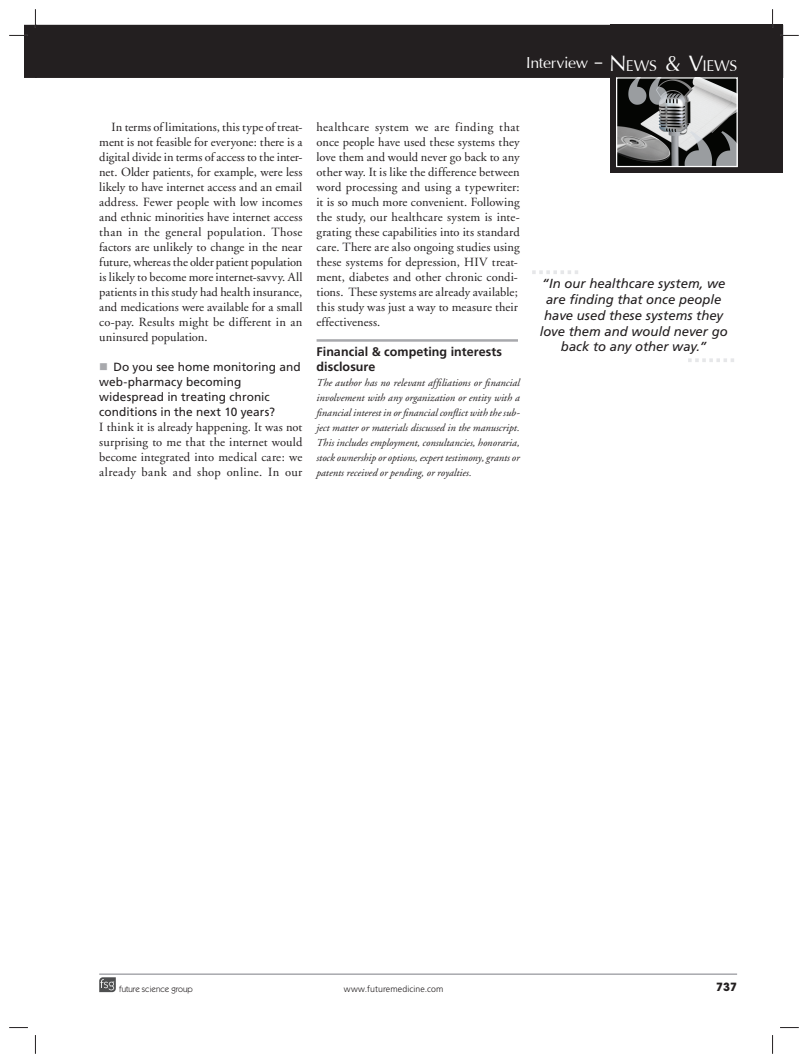
<style>
.page{position:relative;width:808px;height:1063px;background:#fff}
.page>*{position:absolute;margin:0;border:0;box-sizing:border-box;transform-origin:0 0}
.t1{font:25px "Iris UPC";letter-spacing:-.01em;color:#fff}
.t2{font:italic 13.12px/15.8px "Frutiger";color:#231f20;text-align:center}
.t3{font:12.5px/15px "Adobe Garamond";letter-spacing:.01em;color:#231f20;text-align:justify}
.t4{font:700 12.5px/15px "Frutiger";letter-spacing:.005em;color:#231f20}
.t5{font:11.88px/15px "Frutiger";letter-spacing:.005em;color:#231f20}
.t6{font:700 11.25px "Avant Garde";color:#231f20}
.t7{font:italic 10.62px/15px "Adobe Garamond";color:#231f20;text-align:justify}
.t8{font:300 8.75px "Frutiger";letter-spacing:.01em;color:#231f20}
.t9{font:8.75px "Itc Kabel";color:#231f20}
.s1{font-size:35px}
</style>
<div class="page">
<svg style="left:99px;top:977px;width:17px;height:15px"></svg>
<hr style="left:99px;top:973px;width:638px;height:2px;background:#a8a9ad">
<div style="left:610px;top:25px;width:172px;height:148px;background:#231f20"></div>
<div style="left:37px;top:25px;width:746px;height:53px;background:#231f20"></div>
<img style="left:618px;top:79px;width:118px;height:86px">
<div style="left:616px;top:77px;width:122px;height:90px;border:1px solid #fff"></div>
<hr style="left:317px;top:339px;width:201px;height:3px;background:#a8a9ad">
<svg style="left:532px;top:270px;width:46px;height:4px"></svg>
<svg style="left:688px;top:358px;width:46px;height:4px"></svg>
<svg style="left:780px;top:35px;width:19px;height:1px"></svg>
<svg style="left:9px;top:1027px;width:19px;height:1px"></svg>
<svg style="left:780px;top:1027px;width:19px;height:1px"></svg>
<svg style="left:9px;top:9px;width:28px;height:69px"></svg>
<svg style="left:35px;top:1035px;width:1px;height:19px"></svg>
<svg style="left:772px;top:9px;width:1px;height:19px"></svg>
<svg style="left:772px;top:1035px;width:1px;height:19px"></svg>
<h1 class="t1" style="left:526px;top:45px;width:213px">Interview – <span class="s1">N</span><sub>EWS</sub> <span class="s1">&amp; V</span><sub>IEWS</sub></h1>
<p class="t3" style="left:99px;top:121px;width:205px;text-indent:12px">In terms of limitations, this type of treat&shy;ment is not feasible for everyone: there is a digital divide in terms of access to the inter&shy;net. Older patients, for example, were less likely to have internet access and an email address. Fewer people with low incomes and ethnic minorities have internet access than in the general population. Those factors are unlikely to change in the near future, whereas the older patient population is likely to become more internet-savvy. All patients in this study had health insurance, and medications were available for a small co-pay. Results might be different in an uninsured population.</p>
<p class="t5" style="left:99px;top:360px;width:203px;text-indent:14px">Do you see home monitoring and web-pharmacy becoming widespread in treating chronic conditions in the next 10 years?</p>
<p class="t3" style="left:99px;top:421px;width:205px">I think it is already happening. It was not surprising to me that the internet would become integrated into medical care: we already bank and shop online. In our</p>
<p class="t3" style="left:317px;top:121px;width:205px;text-align:left">healthcare system we are finding that once people have used these systems they love them and would never go back to any other way. It is like the difference between word processing and using a typewriter: it is so much more convenient. Following the study, our healthcare system is inte&shy;grating these capabilities into its standard care. There are also ongoing studies using these systems for depression, HIV treat&shy;ment, diabetes and other chronic condi&shy;tions. These systems are already available; this study was just a way to measure their effectiveness.</p>
<p class="t4" style="left:317px;top:345px;width:187px">Financial &amp; competing interests disclosure</p>
<p class="t7" style="left:317px;top:376px;width:205px">The author has no relevant affiliations or financial involvement with any organization or entity with a financial interest in or financial conflict with the sub&shy;ject matter or materials discussed in the manuscript.<br>This includes employment, consultancies, honoraria, stock ownership or options, expert testimony, grants or patents received or pending, or royalties.</p>
<p class="t2" style="left:540px;top:277px;width:189px">“In our healthcare system, we are finding that once people have used these systems they love them and would never go back to any other way.”</p>
<p class="t9" style="left:119px;top:986px;width:75px">future science group</p>
<p class="t8" style="left:344px;top:986px;width:101px">www.futuremedicine.com</p>
<p class="t6" style="left:716px;top:983px;width:22px">737</p>
</div>
